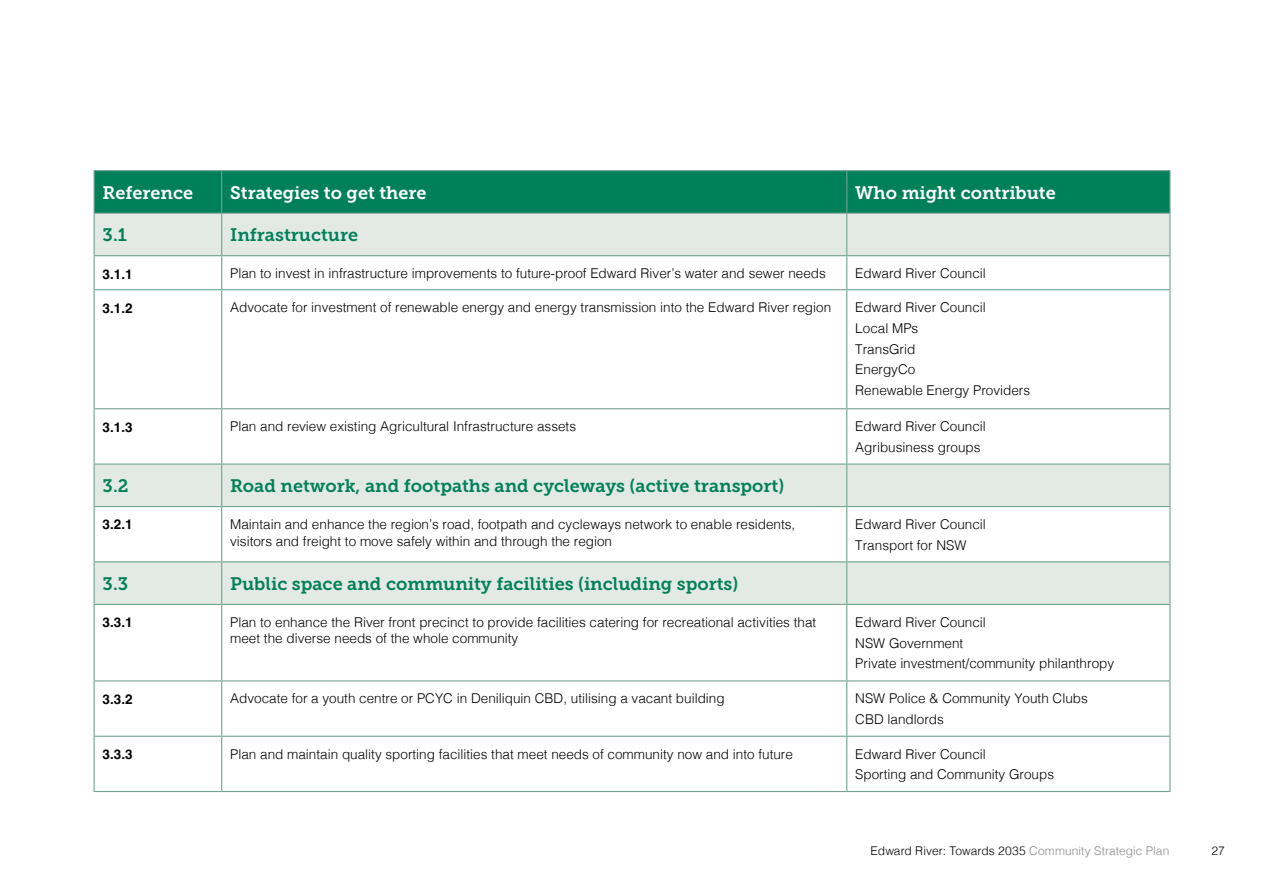
<style>
.page{position:relative;width:1263px;height:893px;background:#fff}
.page>*{position:absolute;margin:0;border:0;box-sizing:border-box;transform-origin:0 0}
.t1{font:18px "Museo Slab 700";color:#008059}
.t2{font:18px "Museo Slab 700";color:#fff}
.t3{font:300 13.5px/20.7px "Helvetica";color:#000}
.t4{font:700 13.5px "Helvetica";color:#000}
.t5{font:300 12px "Helvetica";letter-spacing:.005em;color:#000}
.s1{color:#888a8d}
</style>
<div class="page">
<div style="left:95px;top:171px;width:1074px;height:42px;background:#008059"></div>
<svg style="left:95px;top:214px;width:1074px;height:390px"></svg>
<hr style="left:94px;top:170px;width:128px;height:1px;background:#70a48e">
<hr style="left:94px;top:171px;width:1px;height:42px;background:#70a48e">
<hr style="left:222px;top:170px;width:625px;height:1px;background:#70a48e">
<hr style="left:221px;top:171px;width:1px;height:42px;background:#70a48e">
<hr style="left:847px;top:170px;width:323px;height:1px;background:#70a48e">
<hr style="left:846px;top:171px;width:1px;height:42px;background:#70a48e">
<hr style="left:1169px;top:171px;width:1px;height:42px;background:#70a48e">
<hr style="left:94px;top:213px;width:128px;height:1px;background:#70a48e">
<hr style="left:94px;top:214px;width:1px;height:41px;background:#70a48e">
<hr style="left:222px;top:213px;width:625px;height:1px;background:#70a48e">
<hr style="left:221px;top:214px;width:1px;height:41px;background:#70a48e">
<hr style="left:847px;top:213px;width:323px;height:1px;background:#70a48e">
<hr style="left:846px;top:214px;width:1px;height:41px;background:#70a48e">
<hr style="left:1169px;top:214px;width:1px;height:41px;background:#70a48e">
<hr style="left:94px;top:255px;width:128px;height:1px;background:#70a48e">
<hr style="left:94px;top:256px;width:1px;height:33px;background:#70a48e">
<hr style="left:222px;top:255px;width:625px;height:1px;background:#70a48e">
<hr style="left:221px;top:256px;width:1px;height:33px;background:#70a48e">
<hr style="left:847px;top:255px;width:323px;height:1px;background:#70a48e">
<hr style="left:846px;top:256px;width:1px;height:33px;background:#70a48e">
<hr style="left:1169px;top:256px;width:1px;height:33px;background:#70a48e">
<hr style="left:94px;top:289px;width:128px;height:1px;background:#70a48e">
<hr style="left:94px;top:290px;width:1px;height:118px;background:#70a48e">
<hr style="left:222px;top:289px;width:625px;height:1px;background:#70a48e">
<hr style="left:221px;top:290px;width:1px;height:118px;background:#70a48e">
<hr style="left:847px;top:289px;width:323px;height:1px;background:#70a48e">
<hr style="left:846px;top:290px;width:1px;height:118px;background:#70a48e">
<hr style="left:1169px;top:290px;width:1px;height:118px;background:#70a48e">
<hr style="left:94px;top:408px;width:128px;height:1px;background:#70a48e">
<hr style="left:94px;top:409px;width:1px;height:54px;background:#70a48e">
<hr style="left:222px;top:408px;width:625px;height:1px;background:#70a48e">
<hr style="left:221px;top:409px;width:1px;height:54px;background:#70a48e">
<hr style="left:847px;top:408px;width:323px;height:1px;background:#70a48e">
<hr style="left:846px;top:409px;width:1px;height:54px;background:#70a48e">
<hr style="left:1169px;top:409px;width:1px;height:54px;background:#70a48e">
<hr style="left:94px;top:463px;width:128px;height:2px;background:#70a48e">
<hr style="left:94px;top:465px;width:1px;height:41px;background:#70a48e">
<hr style="left:222px;top:463px;width:625px;height:2px;background:#70a48e">
<hr style="left:221px;top:465px;width:1px;height:41px;background:#70a48e">
<hr style="left:847px;top:463px;width:323px;height:2px;background:#70a48e">
<hr style="left:846px;top:465px;width:1px;height:41px;background:#70a48e">
<hr style="left:1169px;top:465px;width:1px;height:41px;background:#70a48e">
<hr style="left:94px;top:506px;width:128px;height:1px;background:#70a48e">
<hr style="left:94px;top:507px;width:1px;height:54px;background:#70a48e">
<hr style="left:222px;top:506px;width:625px;height:1px;background:#70a48e">
<hr style="left:221px;top:507px;width:1px;height:54px;background:#70a48e">
<hr style="left:847px;top:506px;width:323px;height:1px;background:#70a48e">
<hr style="left:846px;top:507px;width:1px;height:54px;background:#70a48e">
<hr style="left:1169px;top:507px;width:1px;height:54px;background:#70a48e">
<hr style="left:94px;top:561px;width:128px;height:1px;background:#70a48e">
<hr style="left:94px;top:562px;width:1px;height:42px;background:#70a48e">
<hr style="left:222px;top:561px;width:625px;height:1px;background:#70a48e">
<hr style="left:221px;top:562px;width:1px;height:42px;background:#70a48e">
<hr style="left:847px;top:561px;width:323px;height:1px;background:#70a48e">
<hr style="left:846px;top:562px;width:1px;height:42px;background:#70a48e">
<hr style="left:1169px;top:562px;width:1px;height:42px;background:#70a48e">
<hr style="left:94px;top:604px;width:128px;height:1px;background:#70a48e">
<hr style="left:94px;top:605px;width:1px;height:75px;background:#70a48e">
<hr style="left:222px;top:604px;width:625px;height:1px;background:#70a48e">
<hr style="left:221px;top:605px;width:1px;height:75px;background:#70a48e">
<hr style="left:847px;top:604px;width:323px;height:1px;background:#70a48e">
<hr style="left:846px;top:605px;width:1px;height:75px;background:#70a48e">
<hr style="left:1169px;top:605px;width:1px;height:75px;background:#70a48e">
<hr style="left:94px;top:680px;width:128px;height:1px;background:#70a48e">
<hr style="left:94px;top:681px;width:1px;height:55px;background:#70a48e">
<hr style="left:222px;top:680px;width:625px;height:1px;background:#70a48e">
<hr style="left:221px;top:681px;width:1px;height:55px;background:#70a48e">
<hr style="left:847px;top:680px;width:323px;height:1px;background:#70a48e">
<hr style="left:846px;top:681px;width:1px;height:55px;background:#70a48e">
<hr style="left:1169px;top:681px;width:1px;height:55px;background:#70a48e">
<hr style="left:94px;top:736px;width:128px;height:1px;background:#70a48e">
<hr style="left:94px;top:737px;width:1px;height:54px;background:#70a48e">
<hr style="left:222px;top:736px;width:625px;height:1px;background:#70a48e">
<hr style="left:221px;top:737px;width:1px;height:54px;background:#70a48e">
<hr style="left:847px;top:736px;width:323px;height:1px;background:#70a48e">
<hr style="left:846px;top:737px;width:1px;height:54px;background:#70a48e">
<hr style="left:1169px;top:737px;width:1px;height:54px;background:#70a48e">
<hr style="left:94px;top:791px;width:128px;height:1px;background:#70a48e">
<hr style="left:222px;top:791px;width:625px;height:1px;background:#70a48e">
<hr style="left:847px;top:791px;width:323px;height:1px;background:#70a48e">
<h1 class="t2" style="left:103px;top:182px;width:92px">Reference</h1>
<h1 class="t2" style="left:230px;top:182px;width:198px">Strategies to get there</h1>
<h1 class="t2" style="left:855px;top:182px;width:202px">Who might contribute</h1>
<h1 class="t1" style="left:103px;top:225px;width:26px">3.1</h1>
<h1 class="t1" style="left:230px;top:225px;width:129px">Infrastructure</h1>
<p class="t4" style="left:103px;top:266px;width:32px">3.1.1</p>
<p class="t3" style="left:230px;top:262px;width:597px">Plan to invest in infrastructure improvements to future-proof Edward River’s water and sewer needs</p>
<p class="t3" style="left:855px;top:262px;width:132px">Edward River Council</p>
<p class="t4" style="left:103px;top:300px;width:32px">3.1.2</p>
<p class="t3" style="left:230px;top:296px;width:602px">Advocate for investment of renewable energy and energy transmission into the Edward River region</p>
<p class="t3" style="left:855px;top:296px;width:176px">Edward River Council<br>Local MPs<br>TransGrid<br>EnergyCo<br>Renewable Energy Providers</p>
<p class="t4" style="left:103px;top:419px;width:32px">3.1.3</p>
<p class="t3" style="left:230px;top:415px;width:347px">Plan and review existing Agricultural Infrastructure assets</p>
<p class="t3" style="left:855px;top:415px;width:132px">Edward River Council<br>Agribusiness groups</p>
<h1 class="t1" style="left:103px;top:476px;width:27px">3.2</h1>
<h1 class="t1" style="left:230px;top:476px;width:556px">Road network, and footpaths and cycleways (active transport)</h1>
<p class="t4" style="left:103px;top:516px;width:32px">3.2.1</p>
<p class="t3" style="left:230px;top:515px;width:567px;line-height:16.5px">Maintain and enhance the region’s road, footpath and cycleways network to enable residents, visitors and freight to move safely within and through the region</p>
<p class="t3" style="left:855px;top:513px;width:132px">Edward River Council<br>Transport for NSW</p>
<h1 class="t1" style="left:103px;top:573px;width:27px">3.3</h1>
<h1 class="t1" style="left:230px;top:573px;width:510px">Public space and community facilities (including sports)</h1>
<p class="t4" style="left:103px;top:614px;width:32px">3.3.1</p>
<p class="t3" style="left:230px;top:613px;width:588px;line-height:16.5px">Plan to enhance the River front precinct to provide facilities catering for recreational activities that meet the diverse needs of the whole community</p>
<p class="t3" style="left:855px;top:611px;width:260px">Edward River Council<br>NSW Government<br>Private investment/community philanthropy</p>
<p class="t4" style="left:103px;top:691px;width:32px">3.3.2</p>
<p class="t3" style="left:230px;top:687px;width:496px">Advocate for a youth centre or PCYC in Deniliquin CBD, utilising a vacant building</p>
<p class="t3" style="left:855px;top:687px;width:234px">NSW Police &amp; Community Youth Clubs<br>CBD landlords</p>
<p class="t4" style="left:103px;top:746px;width:32px">3.3.3</p>
<p class="t3" style="left:230px;top:742px;width:564px">Plan and maintain quality sporting facilities that meet needs of community now and into future</p>
<p class="t3" style="left:855px;top:742px;width:200px">Edward River Council<br>Sporting and Community Groups</p>
<p class="t5" style="left:871px;top:840px;width:300px">Edward River: Towards 2035 <span class="s1">Community Strategic Plan</span></p>
<p class="t5" style="left:1211px;top:840px;width:15px">27</p>
</div>
